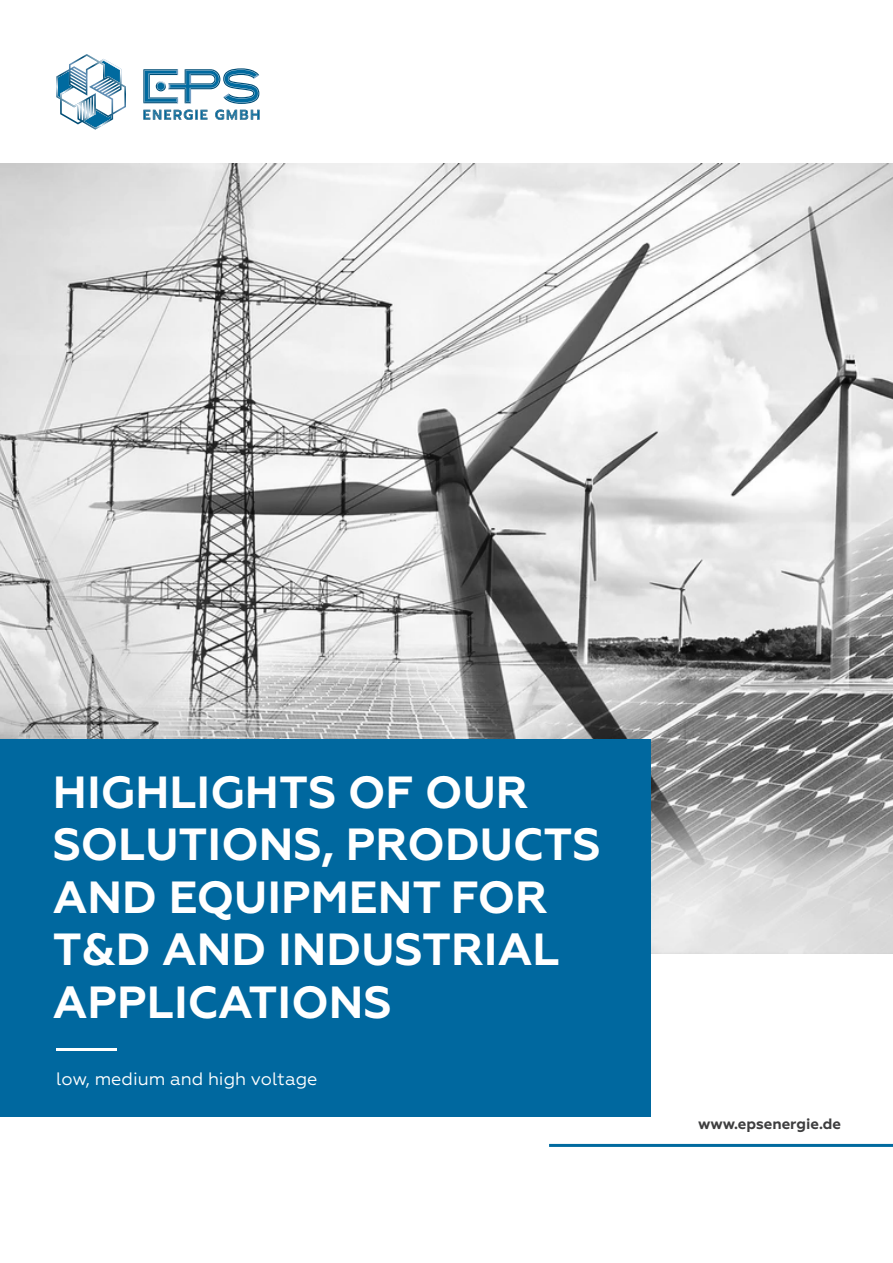
<style>
.page{position:relative;width:893px;height:1263px;background:#fff}
.page>*{position:absolute;margin:0;border:0;box-sizing:border-box;transform-origin:0 0}
.t1{font:700 45px/52.5px "Geometria";color:#fff}
.t2{font:18px "Geometria";color:#fff}
.t3{font:700 15px "Geometria";color:#3e3e3f}
</style>
<div class="page">
<svg style="left:56px;top:54px;width:70px;height:76px"></svg>
<svg style="left:143px;top:68px;width:117px;height:52px"></svg>
<img style="left:0;top:164px;width:893px;height:790px">
<div style="left:0;top:740px;width:651px;height:377px;background:#00689f"></div>
<hr style="left:56px;top:1048px;width:61px;height:2px;background:#fff">
<hr style="left:549px;top:1144px;width:344px;height:3px;background:#006a9f">
<p class="t1" style="left:53px;top:766px;width:549px">HIGHLIGHTS OF OUR<br>SOLUTIONS, PRODUCTS<br>AND EQUIPMENT FOR<br>T&amp;D AND INDUSTRIAL</p>
<p class="t1" style="left:53px;top:976px;width:340px">APPLICATIONS</p>
<p class="t2" style="left:56px;top:1068px;width:263px">low, medium and high voltage</p>
<p class="t3" style="left:698px;top:1114px;width:144px">www.epsenergie.de</p>
</div>
